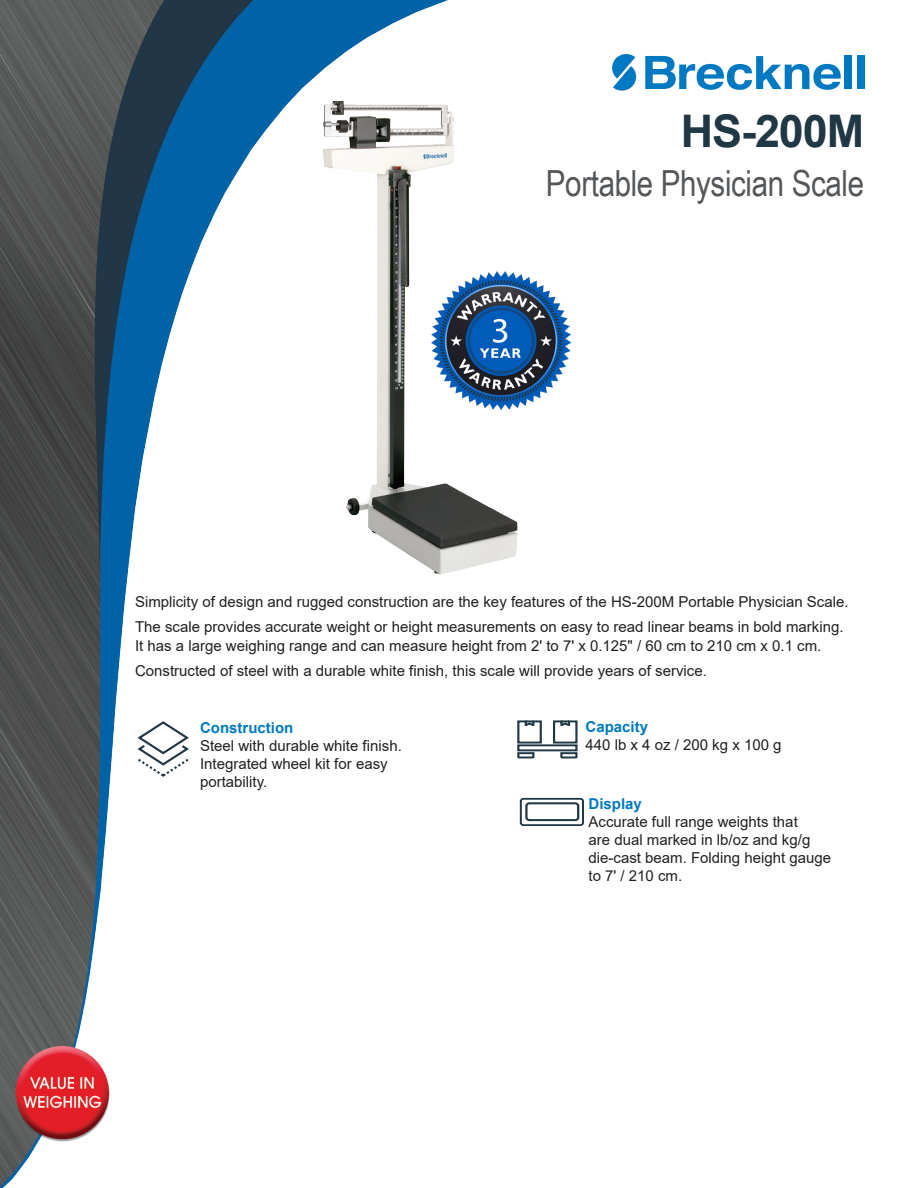
<style>
.page{position:relative;width:918px;height:1188px;background:#fff}
.page>*{position:absolute;margin:0;border:0;box-sizing:border-box;transform-origin:0 0}
.t1{font:700 45px "Arial";letter-spacing:-.025em;color:#203746}
.t2{font:36px "Arial Narrow";letter-spacing:-.01em;color:#54575a}
.t3{font:15px/18px "Arial";color:#231f20}
.t4{font:700 15px "Arial";color:#0079c2}
</style>
<div class="page">
<img style="left:0;top:0;width:865px;height:1188px">
<svg style="left:612px;top:54px;width:26px;height:37px"></svg>
<svg style="left:645px;top:56px;width:196px;height:34px"></svg>
<div style="left:845px;top:56px;width:7px;height:33px;background:#0079c2"></div>
<div style="left:858px;top:56px;width:7px;height:33px;background:#0079c2"></div>
<svg style="left:136px;top:720px;width:55px;height:58px"></svg>
<svg style="left:516px;top:751px;width:20px;height:8px"></svg>
<div style="left:517px;top:744px;width:61px;height:7px;border:2px solid #203746"></div>
<svg style="left:559px;top:751px;width:20px;height:8px"></svg>
<svg style="left:516px;top:719px;width:27px;height:26px"></svg>
<svg style="left:552px;top:719px;width:27px;height:26px"></svg>
<img style="left:288px;top:78px;width:279px;height:525px">
<img style="left:432px;top:271px;width:139px;height:138px">
<div style="left:520px;top:798px;width:64px;height:28px;border:2px solid #203746;border-radius:3px"></div>
<div style="left:525px;top:802px;width:54px;height:19px;border:2px solid #203746;border-radius:3px"></div>
<h1 class="t1" style="left:681px;top:99px;width:185px">HS-200M</h1>
<h2 class="t2" style="left:546px;top:157px;width:320px">Portable Physician Scale</h2>
<p class="t3" style="left:135px;top:589px;width:715px;line-height:24.9px">Simplicity of design and rugged construction are the key features of the HS-200M Portable Physician Scale.<br>The scale provides accurate weight or height measurements on easy to read linear beams in bold marking.</p>
<p class="t3" style="left:135px;top:634px;width:688px;line-height:24.9px">It has a large weighing range and can measure height from 2' to 7' x 0.125" / 60 cm to 210 cm x 0.1 cm.<br>Constructed of steel with a durable white finish, this scale will provide years of service.</p>
<p class="t4" style="left:200px;top:717px;width:95px">Construction</p>
<p class="t3" style="left:200px;top:736px;width:203px">Steel with durable white finish.<br>Integrated wheel kit for easy portability.</p>
<p class="t4" style="left:586px;top:717px;width:64px">Capacity</p>
<p class="t3" style="left:586px;top:736px;width:197px">440 lb x 4 oz / 200 kg x 100 g</p>
<p class="t4" style="left:589px;top:794px;width:55px">Display</p>
<p class="t3" style="left:589px;top:813px;width:244px">Accurate full range weights that<br>are dual marked in lb/oz and kg/g die-cast beam. Folding height gauge to 7' / 210 cm.</p>
</div>
